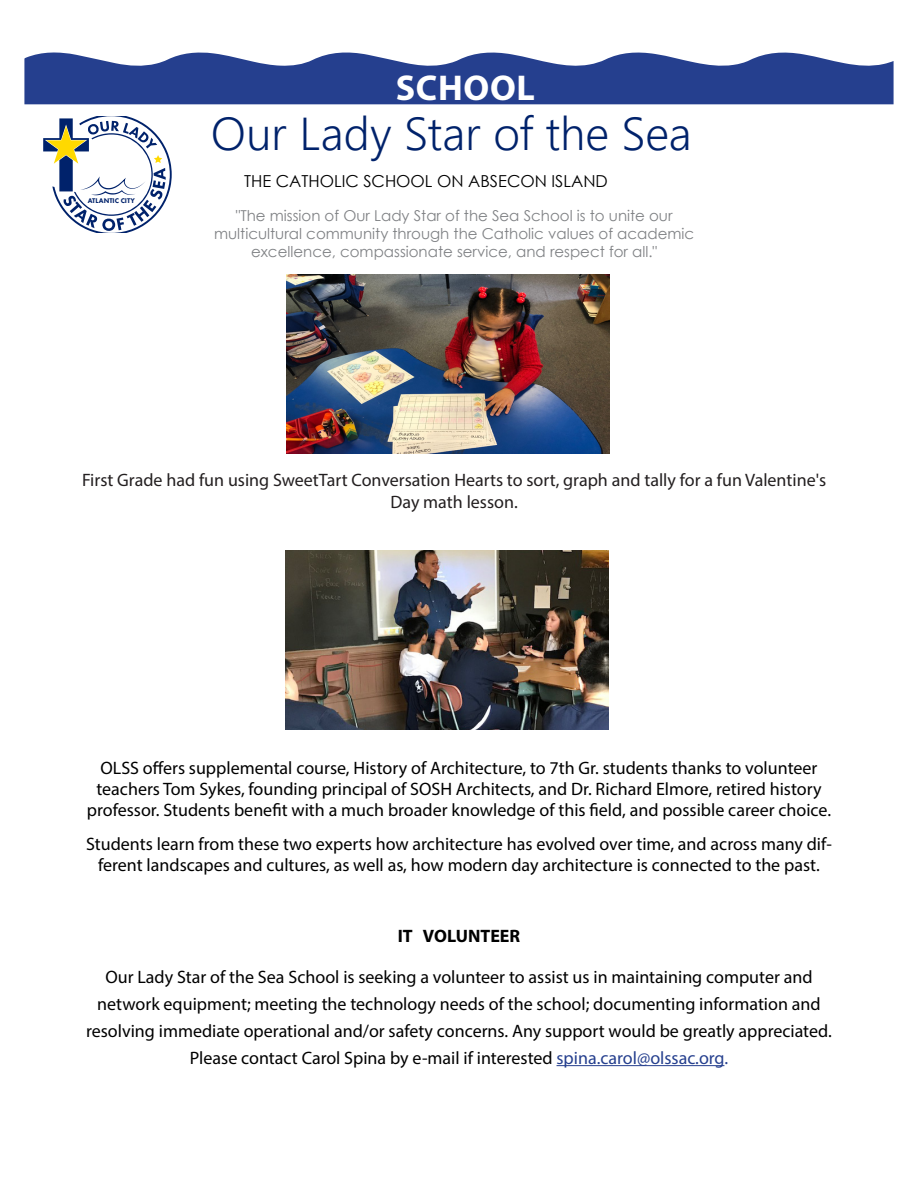
<style>
.page{position:relative;width:918px;height:1188px;background:#fff}
.page>*{position:absolute;margin:0;border:0;box-sizing:border-box;transform-origin:0 0}
.t1{font:300 45px "Malgun Gothic";color:#00226b}
.Body_Regular_1{font:700 36px "Myriad Pro";letter-spacing:.02em;color:#fff}
.t2{font:18px/27px "Myriad Pro";color:#000;text-align:center}
.t3{font:18px/21.6px "Myriad Pro";color:#231f20;text-align:center}
.t4{font:700 18px "Myriad Pro";color:#000}
.t5{font:16.5px "Century Gothic";color:#000}
.t6{font:15px "Century Gothic";color:#808285}
.t7{font:800 7.05px "Futura PT";color:#00226b}
.s1{color:#253f8e}
</style>
<div class="page">
<svg style="left:43px;top:116px;width:129px;height:117px"></svg>
<img style="left:286px;top:274px;width:323px;height:179px">
<img style="left:285px;top:550px;width:323px;height:180px">
<hr style="left:557px;top:1065px;width:167px;height:1px;background:#253f8e">
<svg style="left:24px;top:52px;width:870px;height:52px;background:#42599d"></svg>
<p class="t7" style="left:88px;top:196px;width:49px">ATLANTIC CITY</p>
<p class="Body_Regular_1" style="left:396px;top:64px;width:141px">SCHOOL</p>
<p class="t1" style="left:211px;top:108px;width:482px">Our Lady Star of the Sea</p>
<p class="t5" style="left:244px;top:169px;width:365px">THE CATHOLIC SCHOOL ON ABSECON ISLAND</p>
<p class="t6" style="left:236px;top:206px;width:438px">"The mission of Our Lady Star of the Sea School is to unite our</p>
<p class="t6" style="left:214px;top:224px;width:482px">multicultural community through the Catholic values of academic</p>
<p class="t6" style="left:251px;top:242px;width:408px">excellence, compassionate service, and respect for all."</p>
<p class="t3" style="left:82px;top:469px;width:746px">First Grade had fun using SweetTart Conversation Hearts to sort, graph and tally for a fun Valentine's<br>Day math lesson.</p>
<p class="t2" style="left:87px;top:757px;width:746px;line-height:21px">OLSS offers supplemental course, History of Architecture, to 7th Gr. students thanks to volunteer teachers Tom Sykes, founding principal of SOSH Architects, and Dr. Richard Elmore, retired history professor. Students benefit with a much broader knowledge of this field, and possible career choice.</p>
<p class="t2" style="left:86px;top:834px;width:747px;line-height:21px">Students learn from these two experts how architecture has evolved over time, and across many dif&shy;ferent landscapes and cultures, as well as, how modern day architecture is connected to the past.</p>
<p class="t4" style="left:398px;top:925px;width:124px">IT VOLUNTEER</p>
<p class="t2" style="left:86px;top:963px;width:747px">Our Lady Star of the Sea School is seeking a volunteer to assist us in maintaining computer and network equipment; meeting the technology needs of the school; documenting information and resolving immediate operational and/or safety concerns. Any support would be greatly appreciated.<br>Please contact Carol Spina by e-mail if interested <span class="s1">spina.carol@olssac.org.</span></p>
</div>
